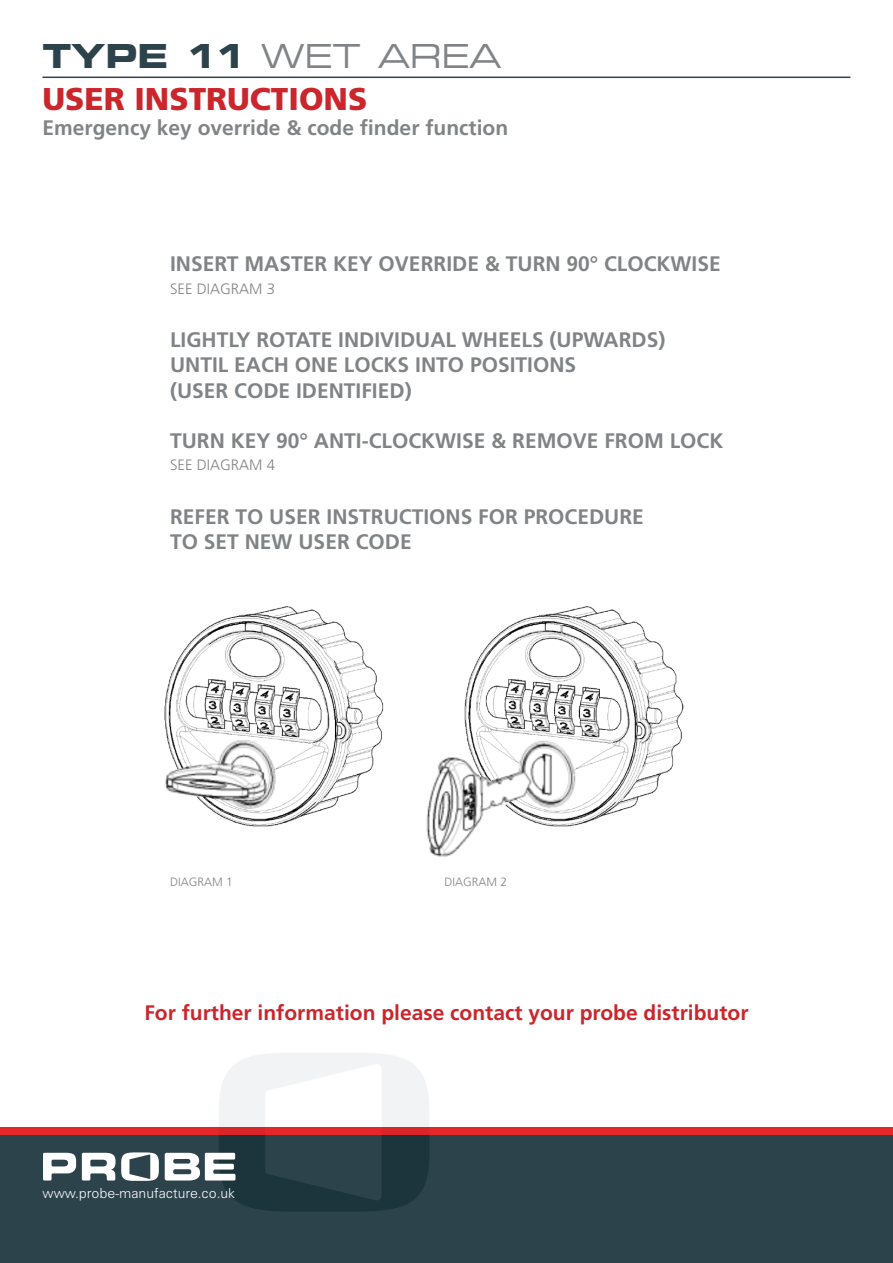
<style>
.page{position:relative;width:893px;height:1263px;background:#fff}
.page>*{position:absolute;margin:0;border:0;box-sizing:border-box;transform-origin:0 0}
.Sqr_header{font:expanded 33px "Square 721 BT";color:#818486}
.t1{font:900 31.5px "Frutiger";color:#cb262c}
.t2{font:700 21px "Frutiger";color:#818486}
.t3{font:700 21px "Frutiger";color:#cb262c}
.t4{font:300 15px "Frutiger";color:#818486}
.t5{font:300 13.8px "Zurich BT";color:#fff}
.t6{font:300 12px "Frutiger";color:#818486}
.s1{font-weight:700;color:#2d434c}
</style>
<div class="page">
<div style="left:0;top:1127px;width:893px;height:10px;background:#e52729"></div>
<div style="left:0;top:1135px;width:893px;height:128px;background:#2d434c"></div>
<svg style="left:43px;top:1153px;width:33px;height:27px"></svg>
<svg style="left:165px;top:1053px;width:264px;height:158px"></svg>
<svg style="left:82px;top:1152px;width:77px;height:29px"></svg>
<img style="left:164px;top:606px;width:520px;height:251px">
<hr style="left:43px;top:77px;width:807px;height:1px;background:#2d434c">
<p class="Sqr_header" style="left:43px;top:36px;width:460px"><span class="s1">TYPE 11</span> WET AREA</p>
<p class="t1" style="left:43px;top:79px;width:326px">USER INSTRUCTIONS</p>
<p class="t2" style="left:43px;top:115px;width:467px">Emergency key override &amp; code finder function</p>
<p class="t2" style="left:170px;top:252px;width:552px">INSERT MASTER KEY OVERRIDE &amp; TURN 90° CLOCKWISE</p>
<p class="t4" style="left:170px;top:280px;width:107px">SEE DIAGRAM 3</p>
<p class="t2" style="left:170px;top:327px;width:497px">LIGHTLY ROTATE INDIVIDUAL WHEELS (UPWARDS)</p>
<p class="t2" style="left:170px;top:353px;width:408px">UNTIL EACH ONE LOCKS INTO POSITIONS</p>
<p class="t2" style="left:170px;top:378px;width:243px">(USER CODE IDENTIFIED)</p>
<p class="t2" style="left:170px;top:428px;width:555px">TURN KEY 90° ANTI-CLOCKWISE &amp; REMOVE FROM LOCK</p>
<p class="t4" style="left:170px;top:456px;width:107px">SEE DIAGRAM 4</p>
<p class="t2" style="left:170px;top:504px;width:475px">REFER TO USER INSTRUCTIONS FOR PROCEDURE</p>
<p class="t2" style="left:170px;top:529px;width:243px">TO SET NEW USER CODE</p>
<p class="t6" style="left:170px;top:875px;width:64px">DIAGRAM 1</p>
<p class="t6" style="left:444px;top:875px;width:64px">DIAGRAM 2</p>
<p class="t3" style="left:144px;top:1000px;width:606px">For further information please contact your probe distributor</p>
<p class="t5" style="left:43px;top:1184px;width:194px">www.probe-manufacture.co.uk</p>
</div>
